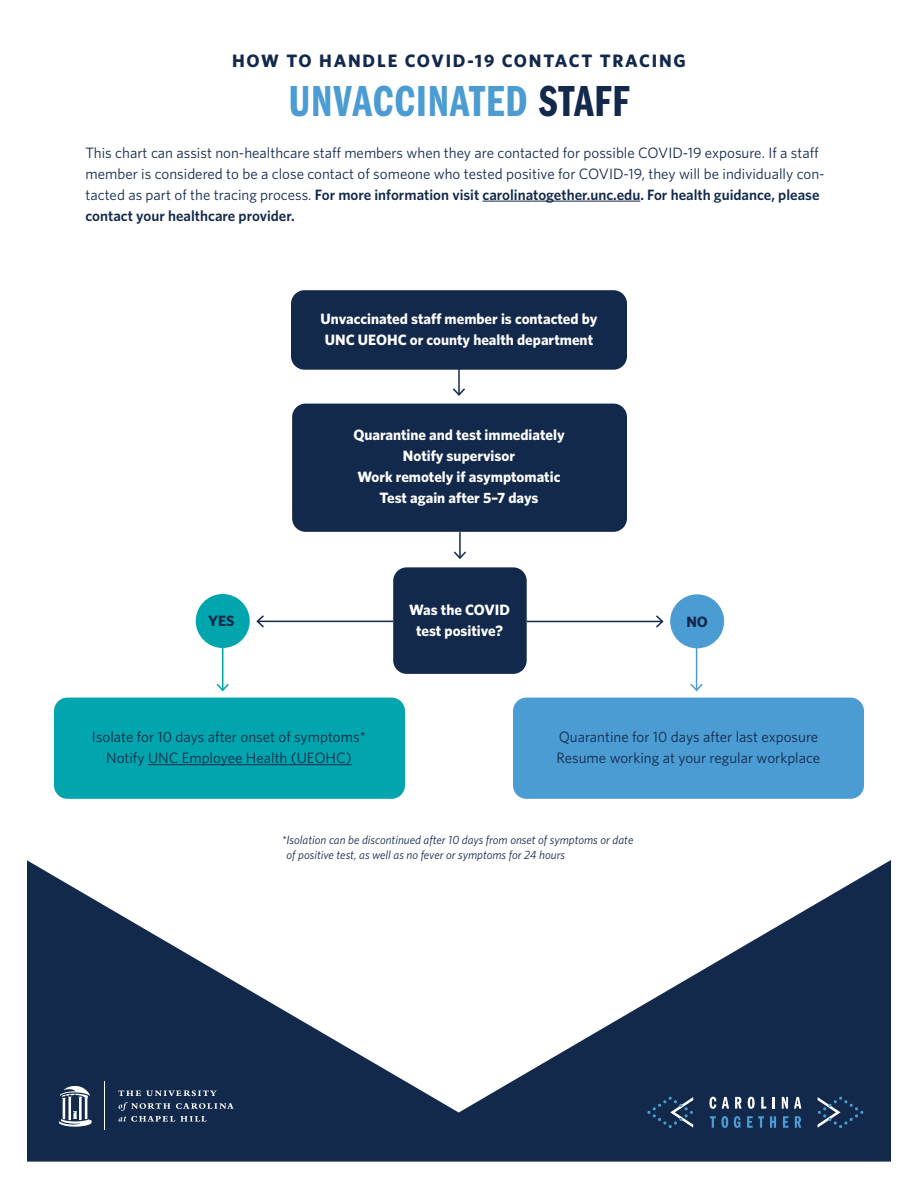
<style>
.page{position:relative;width:918px;height:1188px;background:#fff}
.page>*{position:absolute;margin:0;border:0;box-sizing:border-box;transform-origin:0 0}
.t1{font:45px "Franklin Gothic LT Pro Dm Cm";letter-spacing:.02em;color:#4b9cd3}
.t2{font:700 18px "Whitney";letter-spacing:.1em;color:#13294b}
.t3{font:15px/21px "Whitney";color:#13294b}
.t4{font:700 15px/21px "Whitney";color:#fff}
.t5{font:700 15px "Whitney";color:#13294b}
.t6{font:italic 12px/15px "Whitney";color:#13294b}
.s1{color:#13294b}
.s2{font-weight:600}
</style>
<div class="page">
<svg style="left:27px;top:789px;width:864px;height:373px"></svg>
<div style="left:393px;top:567px;width:134px;height:107px;background:#13294b;border-radius:14px"></div>
<div style="left:292px;top:404px;width:335px;height:128px;background:#13294b;border-radius:14px"></div>
<div style="left:291px;top:290px;width:336px;height:80px;background:#13294b;border-radius:14px"></div>
<hr style="left:458px;top:369px;width:2px;height:26px;background:#13294b">
<svg style="left:453px;top:387px;width:12px;height:9px"></svg>
<hr style="left:459px;top:532px;width:2px;height:26px;background:#13294b">
<svg style="left:454px;top:550px;width:12px;height:9px"></svg>
<hr style="left:222px;top:648px;width:1px;height:42px;background:#00a5ad">
<svg style="left:216px;top:682px;width:13px;height:10px"></svg>
<div style="left:196px;top:594px;width:54px;height:54px;background:#00a5ad;border-radius:50%"></div>
<div style="left:670px;top:594px;width:54px;height:54px;background:#4b9cd3;border-radius:50%"></div>
<svg style="left:59px;top:1086px;width:33px;height:41px"></svg>
<hr style="left:104px;top:1082px;width:1px;height:48px;background:#fff">
<svg style="left:118px;top:1090px;width:99px;height:6px"></svg>
<svg style="left:118px;top:1102px;width:116px;height:20px;background:#384b67"></svg>
<svg style="left:709px;top:1097px;width:7px;height:12px"></svg>
<svg style="left:722px;top:1097px;width:7px;height:12px"></svg>
<svg style="left:735px;top:1097px;width:7px;height:12px"></svg>
<svg style="left:748px;top:1097px;width:7px;height:12px"></svg>
<svg style="left:761px;top:1097px;width:5px;height:12px"></svg>
<svg style="left:773px;top:1097px;width:2px;height:12px"></svg>
<svg style="left:782px;top:1097px;width:6px;height:12px"></svg>
<svg style="left:794px;top:1097px;width:7px;height:12px"></svg>
<svg style="left:710px;top:1116px;width:18px;height:12px"></svg>
<svg style="left:734px;top:1116px;width:6px;height:12px"></svg>
<svg style="left:747px;top:1116px;width:17px;height:12px"></svg>
<svg style="left:770px;top:1116px;width:6px;height:12px"></svg>
<svg style="left:783px;top:1116px;width:6px;height:12px"></svg>
<svg style="left:795px;top:1116px;width:6px;height:12px"></svg>
<svg style="left:647px;top:1096px;width:46px;height:32px"></svg>
<svg style="left:818px;top:1096px;width:46px;height:32px"></svg>
<div style="left:513px;top:698px;width:351px;height:101px;background:#4b9cd3;border-radius:14px"></div>
<div style="left:54px;top:698px;width:351px;height:101px;background:#00a5ad;border-radius:14px"></div>
<hr style="left:148px;top:764px;width:204px;height:1px;background:#13294b">
<hr style="left:527px;top:621px;width:135px;height:1px;background:#13294b">
<svg style="left:654px;top:615px;width:10px;height:13px"></svg>
<hr style="left:257px;top:621px;width:136px;height:1px;background:#13294b">
<svg style="left:256px;top:615px;width:10px;height:13px"></svg>
<hr style="left:696px;top:648px;width:1px;height:42px;background:#4b9cd3">
<svg style="left:690px;top:682px;width:13px;height:10px"></svg>
<hr style="left:482px;top:201px;width:158px;height:1px;background:#13294b">
<p class="t2" style="left:232px;top:49px;width:455px">HOW TO HANDLE COVID-19 CONTACT TRACING</p>
<p class="t1" style="left:289px;top:77px;width:342px">UNVACCINATED <span class="s1">STAFF</span></p>
<p class="t3" style="left:86px;top:142px;width:741px">This chart can assist non-healthcare staff members when they are contacted for possible COVID-19 exposure. If a staff member is considered to be a close contact of someone who tested positive for COVID-19, they will be individually con&shy;tacted as part of the tracing process. <span class="s2">For more information visit carolinatogether.unc.edu. For health guidance, please contact your healthcare provider.</span></p>
<p class="t4" style="left:321px;top:308px;width:278px">Unvaccinated staff member is contacted by<br>UNC UEOHC or county health department</p>
<p class="t4" style="left:353px;top:424px;width:213px">Quarantine and test immediately</p>
<p class="t4" style="left:403px;top:445px;width:114px">Notify supervisor</p>
<p class="t4" style="left:358px;top:466px;width:204px">Work remotely if asymptomatic</p>
<p class="t4" style="left:380px;top:487px;width:160px">Test again after 5–7 days</p>
<p class="t4" style="left:409px;top:599px;width:102px;text-align:center">Was the COVID test positive?</p>
<p class="t5" style="left:208px;top:611px;width:28px">YES</p>
<p class="t5" style="left:686px;top:611px;width:23px">NO</p>
<p class="t3" style="left:92px;top:726px;width:275px;text-align:center">Isolate for 10 days after onset of symptoms*<br>Notify UNC Employee Health (UEOHC)</p>
<p class="t3" style="left:557px;top:726px;width:265px">Quarantine for 10 days after last exposure<br>Resume working at your regular workplace</p>
<p class="t6" style="left:287px;top:832px;width:348px;text-indent:-5px">*Isolation can be discontinued after 10 days from onset of symptoms or date of positive test, as well as no fever or symptoms for 24 hours</p>
</div>
